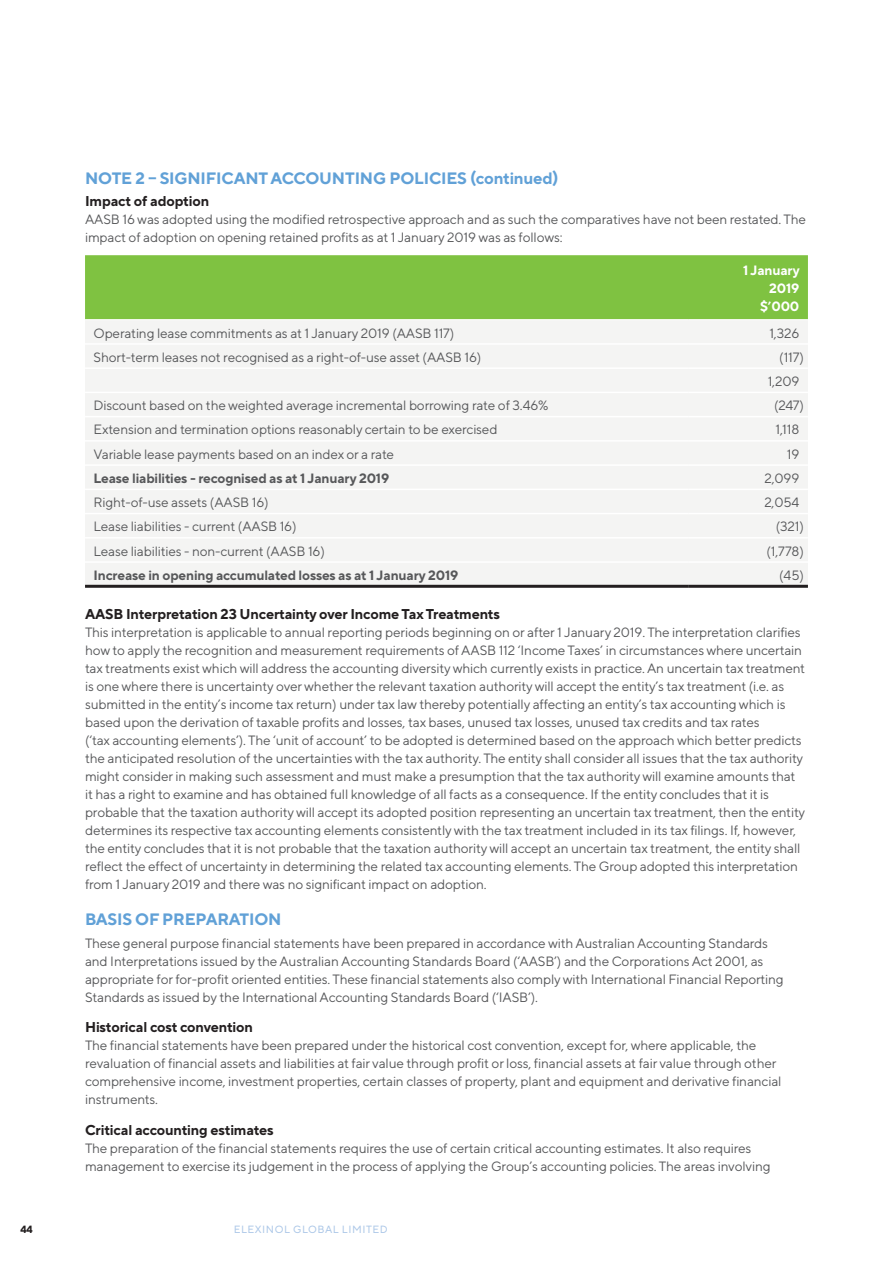
<style>
.page{position:relative;width:893px;height:1263px;background:#fff}
.page>*{position:absolute;margin:0;border:0;box-sizing:border-box;transform-origin:0 0}
.HD1_A_Heading_1{font:700 16.5px "TT Norms Pro";letter-spacing:-.01em;color:#61a1d7}
.HD2_A_Heading_2{font:700 14.25px "TT Norms Pro";letter-spacing:-.01em;color:#231f20}
.BT1_Body_text{font:13.5px/18px "TT Norms Pro";letter-spacing:-.01em;color:#57585a}
.TBT___Body{font:13.5px "TT Norms Pro";letter-spacing:-.01em;color:#57585a}
.TBT___Body_BOLD{font:700 13.5px "TT Norms Pro";letter-spacing:-.01em;color:#57585a}
.TFT___28{font:13.5px "TT Norms Pro";letter-spacing:-.01em;color:#57585a}
.TH1___Heading_1{font:700 13.5px "TT Norms Pro";letter-spacing:-.01em;color:#fff}
.t1{font:10.5px "TT Norms Pro";letter-spacing:.05em;color:#adc8e8}
.t2{font:700 10.5px "TT Norms Pro";color:#231f20}
</style>
<div class="page">
<div style="left:85px;top:255px;width:723px;height:64px;background:#7fc241"></div>
<div style="left:85px;top:321px;width:723px;height:264px;background:#f4f4f3"></div>
<hr style="left:689px;top:585px;width:119px;height:3px;background:#231f20">
<hr style="left:689px;top:343px;width:119px;height:2px;background:#fff">
<hr style="left:689px;top:416px;width:119px;height:1px;background:#fff">
<hr style="left:689px;top:440px;width:119px;height:2px;background:#fff">
<hr style="left:689px;top:513px;width:119px;height:1px;background:#fff">
<hr style="left:689px;top:537px;width:119px;height:1px;background:#fff">
<hr style="left:85px;top:343px;width:604px;height:2px;background:#fff">
<hr style="left:85px;top:416px;width:604px;height:1px;background:#fff">
<hr style="left:85px;top:440px;width:604px;height:2px;background:#fff">
<hr style="left:85px;top:513px;width:604px;height:1px;background:#fff">
<hr style="left:85px;top:537px;width:604px;height:1px;background:#fff">
<hr style="left:85px;top:367px;width:604px;height:2px;background:#fff">
<hr style="left:689px;top:367px;width:119px;height:2px;background:#fff">
<hr style="left:85px;top:392px;width:604px;height:1px;background:#fff">
<hr style="left:689px;top:392px;width:119px;height:1px;background:#fff">
<hr style="left:85px;top:464px;width:604px;height:2px;background:#fff">
<hr style="left:689px;top:464px;width:119px;height:2px;background:#fff">
<hr style="left:689px;top:489px;width:119px;height:1px;background:#fff">
<hr style="left:85px;top:561px;width:604px;height:2px;background:#fff">
<hr style="left:689px;top:561px;width:119px;height:2px;background:#fff">
<hr style="left:85px;top:489px;width:604px;height:1px;background:#fff">
<hr style="left:85px;top:585px;width:604px;height:3px;background:#231f20">
<p class="HD1_A_Heading_1" style="left:85px;top:166px;width:475px">NOTE 2 – SIGNIFICANT ACCOUNTING POLICIES (continued)</p>
<p class="HD2_A_Heading_2" style="left:85px;top:191px;width:126px">Impact of adoption</p>
<p class="BT1_Body_text" style="left:85px;top:210px;width:722px">AASB 16 was adopted using the modified retrospective approach and as such the comparatives have not been restated. The impact of adoption on opening retained profits as at 1 January 2019 was as follows:</p>
<p class="TH1___Heading_1" style="left:743px;top:260px;width:58px">1 January</p>
<p class="TH1___Heading_1" style="left:769px;top:278px;width:32px">2019</p>
<p class="TH1___Heading_1" style="left:760px;top:296px;width:41px">$’000</p>
<p class="TBT___Body" style="left:94px;top:323px;width:362px">Operating lease commitments as at 1 January 2019 (AASB 117)</p>
<p class="TFT___28" style="left:769px;top:323px;width:32px">1,326</p>
<p class="TBT___Body" style="left:94px;top:347px;width:389px">Short-term leases not recognised as a right-of-use asset (AASB 16)</p>
<p class="TFT___28" style="left:779px;top:347px;width:26px">(117)</p>
<p class="TFT___28" style="left:768px;top:371px;width:33px">1,209</p>
<p class="TBT___Body" style="left:94px;top:396px;width:456px">Discount based on the weighted average incremental borrowing rate of 3.46%</p>
<p class="TFT___28" style="left:774px;top:396px;width:31px">(247)</p>
<p class="TBT___Body" style="left:94px;top:420px;width:405px">Extension and termination options reasonably certain to be exercised</p>
<p class="TFT___28" style="left:775px;top:420px;width:26px">1,118</p>
<p class="TBT___Body" style="left:94px;top:444px;width:302px">Variable lease payments based on an index or a rate</p>
<p class="TFT___28" style="left:787px;top:444px;width:14px">19</p>
<p class="TBT___Body_BOLD" style="left:94px;top:468px;width:297px">Lease liabilities - recognised as at 1 January 2019</p>
<p class="TFT___28" style="left:764px;top:468px;width:36px">2,099</p>
<p class="TBT___Body" style="left:94px;top:493px;width:177px">Right-of-use assets (AASB 16)</p>
<p class="TFT___28" style="left:764px;top:493px;width:37px">2,054</p>
<p class="TBT___Body" style="left:94px;top:517px;width:205px">Lease liabilities - current (AASB 16)</p>
<p class="TFT___28" style="left:776px;top:517px;width:30px">(321)</p>
<p class="TBT___Body" style="left:94px;top:541px;width:233px">Lease liabilities - non-current (AASB 16)</p>
<p class="TFT___28" style="left:766px;top:541px;width:39px">(1,778)</p>
<p class="TBT___Body_BOLD" style="left:94px;top:565px;width:366px">Increase in opening accumulated losses as at 1 January 2019</p>
<p class="TFT___28" style="left:779px;top:565px;width:26px">(45)</p>
<p class="HD2_A_Heading_2" style="left:85px;top:603px;width:416px">AASB Interpretation 23 Uncertainty over Income Tax Treatments</p>
<p class="BT1_Body_text" style="left:85px;top:622px;width:722px">This interpretation is applicable to annual reporting periods beginning on or after 1 January 2019. The interpretation clarifies how to apply the recognition and measurement requirements of AASB 112 ‘Income Taxes’ in circumstances where uncertain tax treatments exist which will address the accounting diversity which currently exists in practice. An uncertain tax treatment is one where there is uncertainty over whether the relevant taxation authority will accept the entity’s tax treatment (i.e. as submitted in the entity’s income tax return) under tax law thereby potentially affecting an entity’s tax accounting which is based upon the derivation of taxable profits and losses, tax bases, unused tax losses, unused tax credits and tax rates<br>(‘tax accounting elements’). The ‘unit of account’ to be adopted is determined based on the approach which better predicts the anticipated resolution of the uncertainties with the tax authority. The entity shall consider all issues that the tax authority might consider in making such assessment and must make a presumption that the tax authority will examine amounts that it has a right to examine and has obtained full knowledge of all facts as a consequence. If the entity concludes that it is probable that the taxation authority will accept its adopted position representing an uncertain tax treatment, then the entity determines its respective tax accounting elements consistently with the tax treatment included in its tax filings. If, however, the entity concludes that it is not probable that the taxation authority will accept an uncertain tax treatment, the entity shall reflect the effect of uncertainty in determining the related tax accounting elements. The Group adopted this interpretation from 1 January 2019 and there was no significant impact on adoption.</p>
<p class="HD1_A_Heading_1" style="left:85px;top:907px;width:198px">BASIS OF PREPARATION</p>
<p class="BT1_Body_text" style="left:85px;top:933px;width:700px">These general purpose financial statements have been prepared in accordance with Australian Accounting Standards and Interpretations issued by the Australian Accounting Standards Board (‘AASB’) and the Corporations Act 2001, as appropriate for for-profit oriented entities. These financial statements also comply with International Financial Reporting Standards as issued by the International Accounting Standards Board (‘IASB’).</p>
<p class="HD2_A_Heading_2" style="left:85px;top:1017px;width:169px">Historical cost convention</p>
<p class="BT1_Body_text" style="left:85px;top:1036px;width:698px">The financial statements have been prepared under the historical cost convention, except for, where applicable, the revaluation of financial assets and liabilities at fair value through profit or loss, financial assets at fair value through other comprehensive income, investment properties, certain classes of property, plant and equipment and derivative financial instruments.</p>
<p class="HD2_A_Heading_2" style="left:85px;top:1119px;width:190px">Critical accounting estimates</p>
<p class="BT1_Body_text" style="left:85px;top:1138px;width:687px">The preparation of the financial statements requires the use of certain critical accounting estimates. It also requires management to exercise its judgement in the process of applying the Group’s accounting policies. The areas involving</p>
<p class="t2" style="left:20px;top:1222px;width:14px">44</p>
<p class="t1" style="left:234px;top:1222px;width:155px">ELEXINOL GLOBAL LIMITED</p>
</div>
